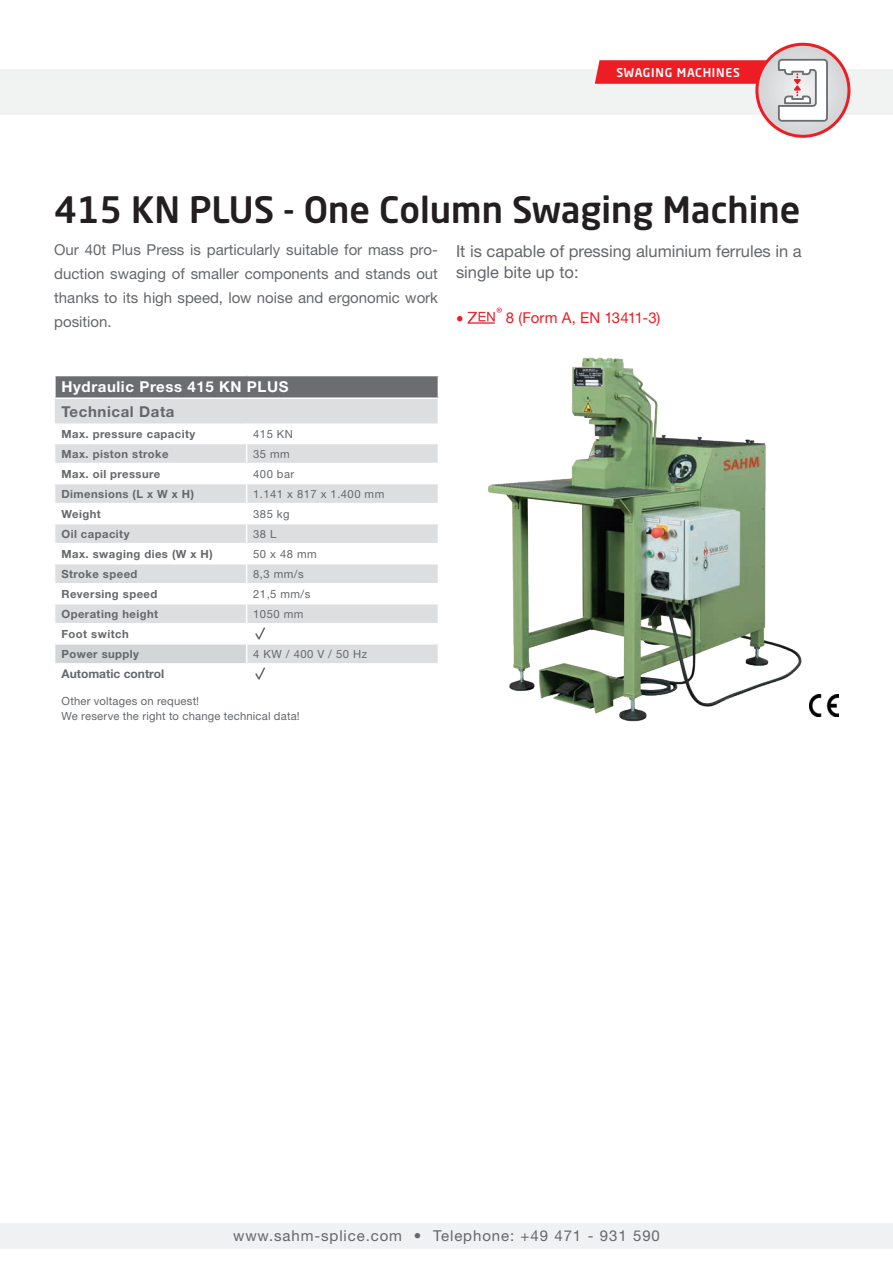
<style>
.page{position:relative;width:893px;height:1263px;background:#fff}
.page>*{position:absolute;margin:0;border:0;box-sizing:border-box;transform-origin:0 0}
.t1{font:500 36px "Neo Sans Std";color:#231f20}
.t2{font:16.5px/21.6px "Helvetica Neue LT Std";color:#64676b}
.t3{font:15px/24px "Helvetica Neue LT Std";color:#64676b;text-align:justify}
.t4{font:15px "Helvetica Neue LT Std";letter-spacing:.06em;color:#64676b}
.t5{font:700 15px "Helvetica Neue LT Std";letter-spacing:.04em;color:#fff}
.t6{font:15px "Helvetica Neue LT Std";letter-spacing:-.005em;color:#ee1d23}
.t7{font:700 15px "Helvetica Neue LT Std";letter-spacing:.04em;color:#64676b}
.t8{font:700 12px "Helvetica Neue LT Std";color:#64676b}
.t9{font:500 12px "Neo Sans Std";letter-spacing:.06em;color:#fff}
.t10{font:700 11.25px/20px "Helvetica Neue LT Std";letter-spacing:.04em;color:#64676b}
.t11{font:11.25px/14.4px "Helvetica Neue LT Std";letter-spacing:.025em;color:#64676b}
</style>
<div class="page">
<div style="left:0;top:69px;width:893px;height:46px;background:#f1f2f2"></div>
<div style="left:0;top:1223px;width:893px;height:25px;background:#eff1f2"></div>
<svg style="left:757px;top:44px;width:92px;height:92px;background:#d8c9cb"></svg>
<div style="left:755px;top:43px;width:95px;height:95px;border:3px solid #ee1d23;border-radius:50%"></div>
<svg style="left:778px;top:59px;width:50px;height:63px"></svg>
<svg style="left:595px;top:60px;width:174px;height:24px;background:#ed292f"></svg>
<img style="left:488px;top:307px;width:332px;height:415px">
<svg style="left:468px;top:308px;width:34px;height:16px"></svg>
<img style="left:810px;top:695px;width:29px;height:21px">
<div style="left:55px;top:375px;width:383px;height:23px;background:#6c6d70"></div>
<svg style="left:55px;top:399px;width:383px;height:144px;fill:#dddee0"></svg>
<svg style="left:55px;top:564px;width:383px;height:105px"></svg>
<div style="left:55px;top:644px;width:192px;height:20px;background:#d3d6d7"></div>
<div style="left:247px;top:644px;width:191px;height:20px;background:#dddee0"></div>
<hr style="left:55px;top:443px;width:192px;height:1px;background:#fff">
<hr style="left:247px;top:443px;width:192px;height:1px;background:#fff">
<hr style="left:55px;top:463px;width:192px;height:1px;background:#fff">
<hr style="left:247px;top:463px;width:192px;height:1px;background:#fff">
<hr style="left:55px;top:483px;width:192px;height:1px;background:#fff">
<hr style="left:247px;top:483px;width:192px;height:1px;background:#fff">
<hr style="left:55px;top:503px;width:192px;height:1px;background:#fff">
<hr style="left:247px;top:503px;width:192px;height:1px;background:#fff">
<hr style="left:55px;top:523px;width:192px;height:1px;background:#fff">
<hr style="left:247px;top:523px;width:192px;height:1px;background:#fff">
<hr style="left:55px;top:583px;width:192px;height:1px;background:#fff">
<hr style="left:247px;top:583px;width:192px;height:1px;background:#fff">
<hr style="left:55px;top:603px;width:192px;height:1px;background:#fff">
<hr style="left:247px;top:603px;width:192px;height:1px;background:#fff">
<hr style="left:55px;top:623px;width:192px;height:1px;background:#fff">
<hr style="left:247px;top:623px;width:192px;height:1px;background:#fff">
<hr style="left:55px;top:643px;width:192px;height:2px;background:#fff">
<hr style="left:247px;top:643px;width:192px;height:2px;background:#fff">
<hr style="left:55px;top:663px;width:192px;height:2px;background:#fff">
<hr style="left:247px;top:663px;width:192px;height:2px;background:#fff">
<svg style="left:246px;top:423px;width:1px;height:246px"></svg>
<hr style="left:54px;top:376px;width:2px;height:21px;background:#fff">
<hr style="left:54px;top:375px;width:193px;height:1px;background:#fff">
<hr style="left:247px;top:375px;width:192px;height:1px;background:#fff">
<hr style="left:54px;top:397px;width:193px;height:2px;background:#fff">
<hr style="left:247px;top:397px;width:192px;height:2px;background:#fff">
<svg style="left:255px;top:627px;width:10px;height:13px"></svg>
<svg style="left:255px;top:667px;width:10px;height:13px"></svg>
<p class="t9" style="left:616px;top:65px;width:125px">SWAGING MACHINES</p>
<h1 class="t1" style="left:54px;top:187px;width:748px">415 KN PLUS - One Column Swaging Machine</h1>
<h3 class="t3" style="left:54px;top:237px;width:385px">Our 40t Plus Press is particularly suitable for mass pro&shy;duction swaging of smaller components and stands out thanks to its high speed, low noise and ergonomic work position.</h3>
<h2 class="t2" style="left:456px;top:240px;width:347px">It is capable of pressing aluminium ferrules in a single bite up to:</h2>
<h3 class="t6" style="left:456px;top:309px;width:9px">•</h3>
<h3 class="t6" style="left:506px;top:309px;width:156px">8 (Form A, EN 13411-3)</h3>
<h3 class="t5" style="left:61px;top:378px;width:229px">Hydraulic Press 415 KN PLUS</h3>
<h3 class="t7" style="left:61px;top:403px;width:115px">Technical Data</h3>
<p class="t10" style="left:61px;top:423px;width:135px">Max. pressure capacity</p>
<p class="t11" style="left:253px;top:426px;width:41px">415 KN</p>
<p class="t10" style="left:61px;top:443px;width:109px">Max. piston stroke</p>
<p class="t11" style="left:253px;top:446px;width:38px">35 mm</p>
<p class="t10" style="left:61px;top:463px;width:100px">Max. oil pressure</p>
<p class="t11" style="left:253px;top:466px;width:43px">400 bar</p>
<p class="t10" style="left:61px;top:483px;width:134px">Dimensions (L x W x H)</p>
<p class="t11" style="left:253px;top:486px;width:132px">1.141 x 817 x 1.400 mm</p>
<p class="t10" style="left:61px;top:503px;width:41px">Weight</p>
<p class="t11" style="left:253px;top:506px;width:38px">385 kg</p>
<p class="t10" style="left:61px;top:523px;width:70px">Oil capacity</p>
<p class="t11" style="left:253px;top:526px;width:25px">38 L</p>
<p class="t10" style="left:61px;top:543px;width:153px">Max. swaging dies (W x H)</p>
<p class="t11" style="left:253px;top:546px;width:65px">50 x 48 mm</p>
<p class="t10" style="left:61px;top:563px;width:78px">Stroke speed</p>
<p class="t11" style="left:253px;top:566px;width:52px">8,3 mm/s</p>
<p class="t10" style="left:61px;top:584px;width:97px">Reversing speed</p>
<p class="t11" style="left:253px;top:586px;width:59px">21,5 mm/s</p>
<p class="t10" style="left:61px;top:604px;width:98px">Operating height</p>
<p class="t11" style="left:253px;top:606px;width:52px">1050 mm</p>
<p class="t10" style="left:61px;top:624px;width:79px">Foot switch<br>Power supply</p>
<p class="t11" style="left:253px;top:646px;width:115px">4 KW / 400 V / 50 Hz</p>
<p class="t8" style="left:61px;top:667px;width:104px">Automatic control</p>
<p class="t11" style="left:61px;top:694px;width:240px">Other voltages on request!<br>We reserve the right to change technical data!</p>
<h3 class="t4" style="left:233px;top:1227px;width:428px">www.sahm-splice.com • Telephone: +49 471 - 931 590</h3>
</div>
